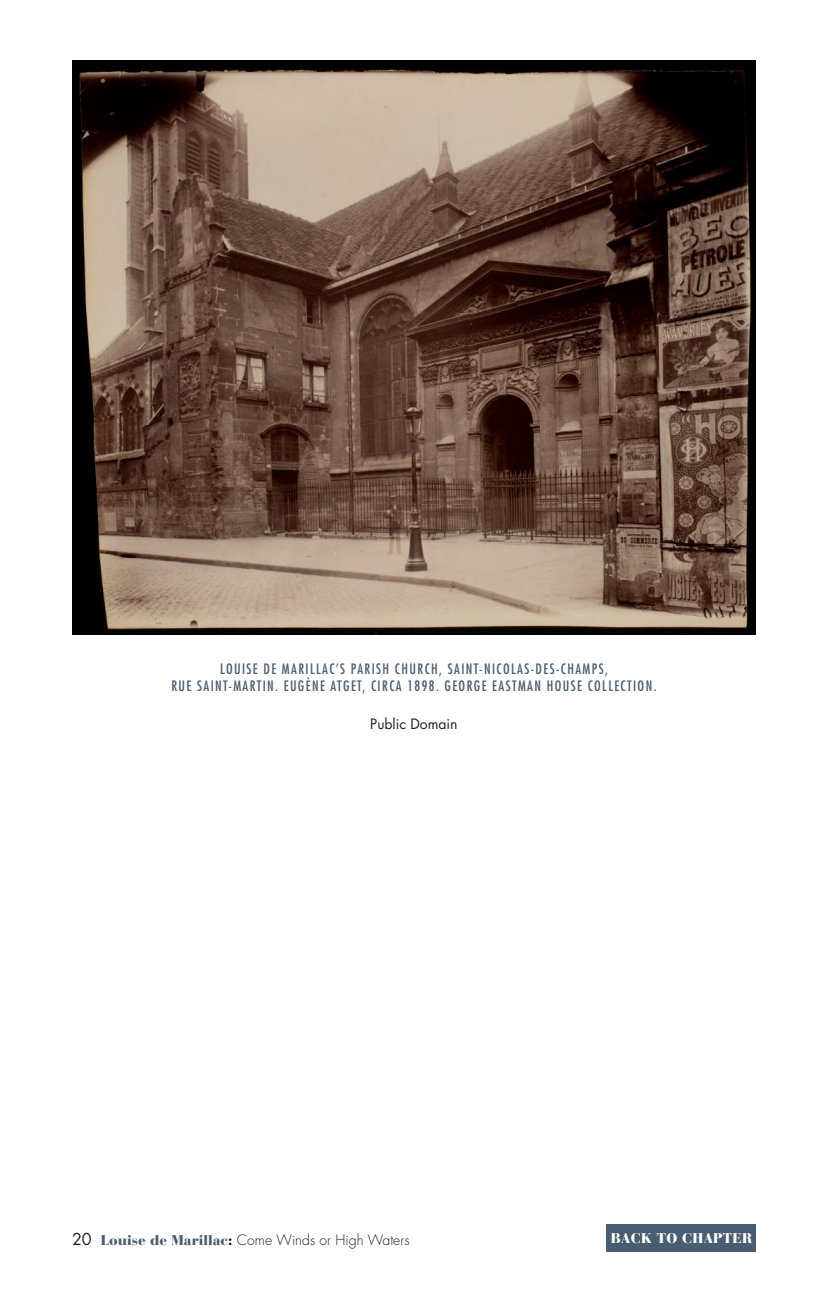
<style>
.page{position:relative;width:828px;height:1296px;background:#fff}
.page>*{position:absolute;margin:0;border:0;box-sizing:border-box;transform-origin:0 0}
.Image_name{font:condensed 14px/16.8px "Futura";letter-spacing:.1em;color:#4a5c70;text-align:center}
.t1{font:300 14px "Futura";color:#231f20}
.t2{font:900 14px "Bauer Bodoni";letter-spacing:.02em;color:#fff}
.Image_name-2{font:14px "Futura";color:#231f20}
.s1{font-weight:400;font-size:16px}
.s2{font-family:"Bauer Bodoni";font-weight:900;color:#4a5c70}
.s3{font-family:"Bauer Bodoni";font-weight:900}
</style>
<div class="page">
<div style="left:607px;top:1224px;width:149px;height:27px;background:#4a5c70"></div>
<img style="left:72px;top:60px;width:684px;height:575px">
<p class="Image_name" style="left:171px;top:660px;width:487px">LOUISE DE MARILLAC’S PARISH CHURCH, SAINT-NICOLAS-DES-CHAMPS,<br>RUE SAINT-MARTIN. EUGÈNE ATGET, CIRCA 1898. GEORGE EASTMAN HOUSE COLLECTION.</p>
<p class="Image_name-2" style="left:370px;top:714px;width:89px">Public Domain</p>
<p class="t1" style="left:72px;top:1231px;width:339px"><span class="s1">20</span> <span class="s2">Louise de Marillac</span><span class="s3">:</span> Come Winds or High Waters</p>
<p class="t2" style="left:611px;top:1230px;width:143px">BACK TO CHAPTER</p>
</div>
